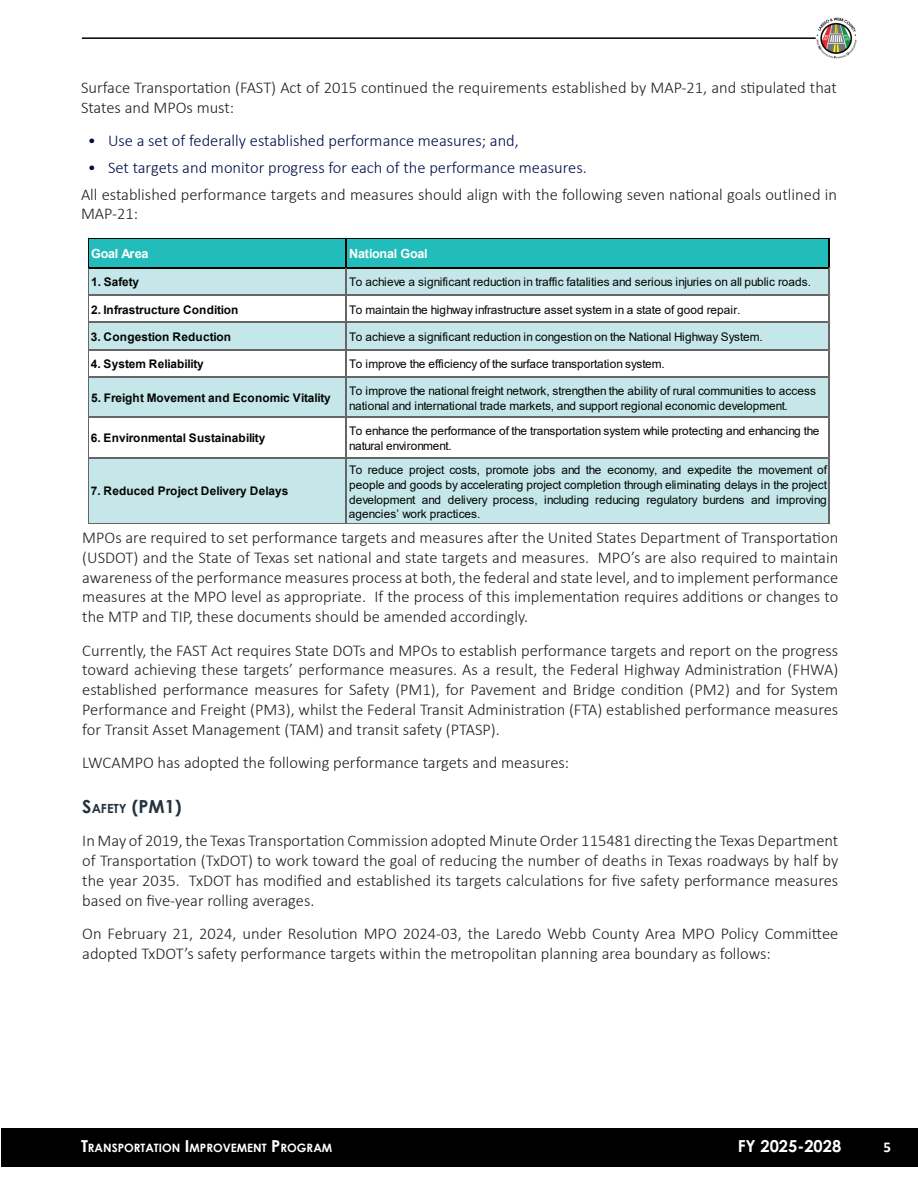
<style>
.page{position:relative;width:918px;height:1188px;background:#fff}
.page>*{position:absolute;margin:0;border:0;box-sizing:border-box;transform-origin:0 0}
._1_1_Sub-Chapter_-_In-Page{font:700 18px "Century Gothic";color:#24333f}
.t1{font:300 16.5px/19.8px "Calibri";color:#231f20}
.t2{font:300 16.5px "Calibri";color:#000d4a}
.t3{font:700 16.5px "Century Gothic";color:#fff}
.t4{font:700 15px "Calibri";color:#fff}
.t5{font:700 12.6px "Arial";letter-spacing:-.02em;color:#fff}
.t6{font:11.85px/14.9px "Arial";color:#040503}
.t7{font:700 11.85px "Arial";letter-spacing:.005em;color:#040503}
.t8{font:11.85px/14.9px "Arial";letter-spacing:-.02em;color:#040503}
.t9{font:700 11.55px "Century Gothic";color:#fff}
.s1{font-size:12.6px}
.s2{font-size:16.5px}
</style>
<div class="page">
<div style="left:89px;top:239px;width:741px;height:29px;background:#22bcba"></div>
<div style="left:89px;top:268px;width:741px;height:28px;background:#c5e7e9"></div>
<div style="left:89px;top:322px;width:741px;height:29px;background:#c5e7e9"></div>
<div style="left:89px;top:377px;width:741px;height:41px;background:#c5e7e9"></div>
<div style="left:89px;top:458px;width:741px;height:66px;background:#c5e7e9"></div>
<hr style="left:89px;top:238px;width:741px;height:1px;background:#040503">
<hr style="left:88px;top:238px;width:1px;height:30px;background:#040503">
<svg style="left:346px;top:237px;width:1px;height:30px"></svg>
<hr style="left:89px;top:267px;width:741px;height:1px;background:#040503">
<hr style="left:828px;top:239px;width:2px;height:29px;background:#040503">
<hr style="left:89px;top:294px;width:741px;height:2px;background:#666">
<hr style="left:89px;top:322px;width:741px;height:1px;background:#666">
<hr style="left:89px;top:349px;width:741px;height:2px;background:#666">
<hr style="left:89px;top:377px;width:741px;height:1px;background:#666">
<hr style="left:89px;top:417px;width:741px;height:1px;background:#666">
<hr style="left:89px;top:457px;width:741px;height:1px;background:#666">
<hr style="left:88px;top:268px;width:1px;height:256px;background:#666">
<hr style="left:346px;top:268px;width:1px;height:256px;background:#666">
<hr style="left:89px;top:524px;width:741px;height:1px;background:#666">
<hr style="left:828px;top:268px;width:2px;height:256px;background:#666">
<hr style="left:82px;top:37px;width:734px;height:2px;background:#000">
<img style="left:816px;top:17px;width:41px;height:42px">
<div style="left:1px;top:1128px;width:917px;height:39px;background:#000"></div>
<p class="t1" style="left:81px;top:78px;width:758px">Surface Transportation (FAST) Act of 2015 continued the requirements established by MAP-21, and stipulated that<br>States and MPOs must:</p>
<p class="t2" style="left:88px;top:131px;width:433px">• Use a set of federally established performance measures; and,</p>
<p class="t2" style="left:88px;top:157px;width:501px">• Set targets and monitor progress for each of the performance measures.</p>
<p class="t1" style="left:81px;top:184px;width:758px">All established performance targets and measures should align with the following seven national goals outlined in<br>MAP-21:</p>
<p class="t5" style="left:91px;top:245px;width:59px">Goal Area</p>
<p class="t5" style="left:349px;top:245px;width:80px">National Goal</p>
<p class="t7" style="left:91px;top:274px;width:50px">1. Safety</p>
<p class="t6" style="left:349px;top:274px;width:463px">To achieve a significant reduction in traffic fatalities and serious injuries on all public roads.</p>
<p class="t7" style="left:91px;top:301px;width:149px">2. Infrastructure Condition</p>
<p class="t6" style="left:349px;top:302px;width:393px">To maintain the highway infrastructure asset system in a state of good repair.</p>
<p class="t7" style="left:91px;top:328px;width:142px">3. Congestion Reduction</p>
<p class="t6" style="left:349px;top:329px;width:415px">To achieve a significant reduction in congestion on the National Highway System.</p>
<p class="t7" style="left:91px;top:356px;width:114px">4. System Reliability</p>
<p class="t6" style="left:349px;top:357px;width:317px">To improve the efficiency of the surface transportation system.</p>
<p class="t7" style="left:91px;top:389px;width:241px">5. Freight Movement and Economic Vitality</p>
<p class="t6" style="left:349px;top:384px;width:468px">To improve the national freight network, strengthen the ability of rural communities to access national and international trade markets, and support regional economic development.</p>
<p class="t7" style="left:91px;top:429px;width:176px">6. Environmental Sustainability</p>
<p class="t8" style="left:349px;top:424px;width:472px">To enhance the performance of the transportation system while protecting and enhancing the natural environment.</p>
<p class="t7" style="left:91px;top:483px;width:199px">7. Reduced Project Delivery Delays</p>
<p class="t6" style="left:349px;top:462px;width:480px;text-align:justify">To reduce project costs, promote jobs and the economy, and expedite the movement of people and goods by accelerating project completion through eliminating delays in the project development and delivery process, including reducing regulatory burdens and improving agencies’ work practices.</p>
<p class="t1" style="left:82px;top:528px;width:758px;text-align:justify">MPOs are required to set performance targets and measures after the United States Department of Transportation (USDOT) and the State of Texas set national and state targets and measures. MPO’s are also required to maintain awareness of the performance measures process at both, the federal and state level, and to implement performance measures at the MPO level as appropriate. If the process of this implementation requires additions or changes to the MTP and TIP, these documents should be amended accordingly.</p>
<p class="t1" style="left:82px;top:640px;width:758px;text-align:justify">Currently, the FAST Act requires State DOTs and MPOs to establish performance targets and report on the progress toward achieving these targets’ performance measures. As a result, the Federal Highway Administration (FHWA) established performance measures for Safety (PM1), for Pavement and Bridge condition (PM2) and for System Performance and Freight (PM3), whilst the Federal Transit Administration (FTA) established performance measures for Transit Asset Management (TAM) and transit safety (PTASP).</p>
<p class="t1" style="left:82px;top:753px;width:488px">LWCAMPO has adopted the following performance targets and measures:</p>
<p class="_1_1_Sub-Chapter_-_In-Page" style="left:82px;top:793px;width:101px">S<span class="s1">AFETY</span> (PM1)</p>
<p class="t1" style="left:82px;top:831px;width:758px;text-align:justify">In May of 2019, the Texas Transportation Commission adopted Minute Order 115481 directing the Texas Department of Transportation (TxDOT) to work toward the goal of reducing the number of deaths in Texas roadways by half by the year 2035. TxDOT has modified and established its targets calculations for five safety performance measures based on five-year rolling averages.</p>
<p class="t1" style="left:82px;top:924px;width:758px">On February 21, 2024, under Resolution MPO 2024-03, the Laredo Webb County Area MPO Policy Committee adopted TxDOT’s safety performance targets within the metropolitan planning area boundary as follows:</p>
<p class="t9" style="left:81px;top:1139px;width:253px"><span class="s2">T</span>RANSPORTATION <span class="s2">I</span>MPROVEMENT <span class="s2">P</span> ROGRAM</p>
<p class="t3" style="left:738px;top:1133px;width:105px">FY 2025-2028</p>
<p class="t4" style="left:883px;top:1136px;width:9px">5</p>
</div>
